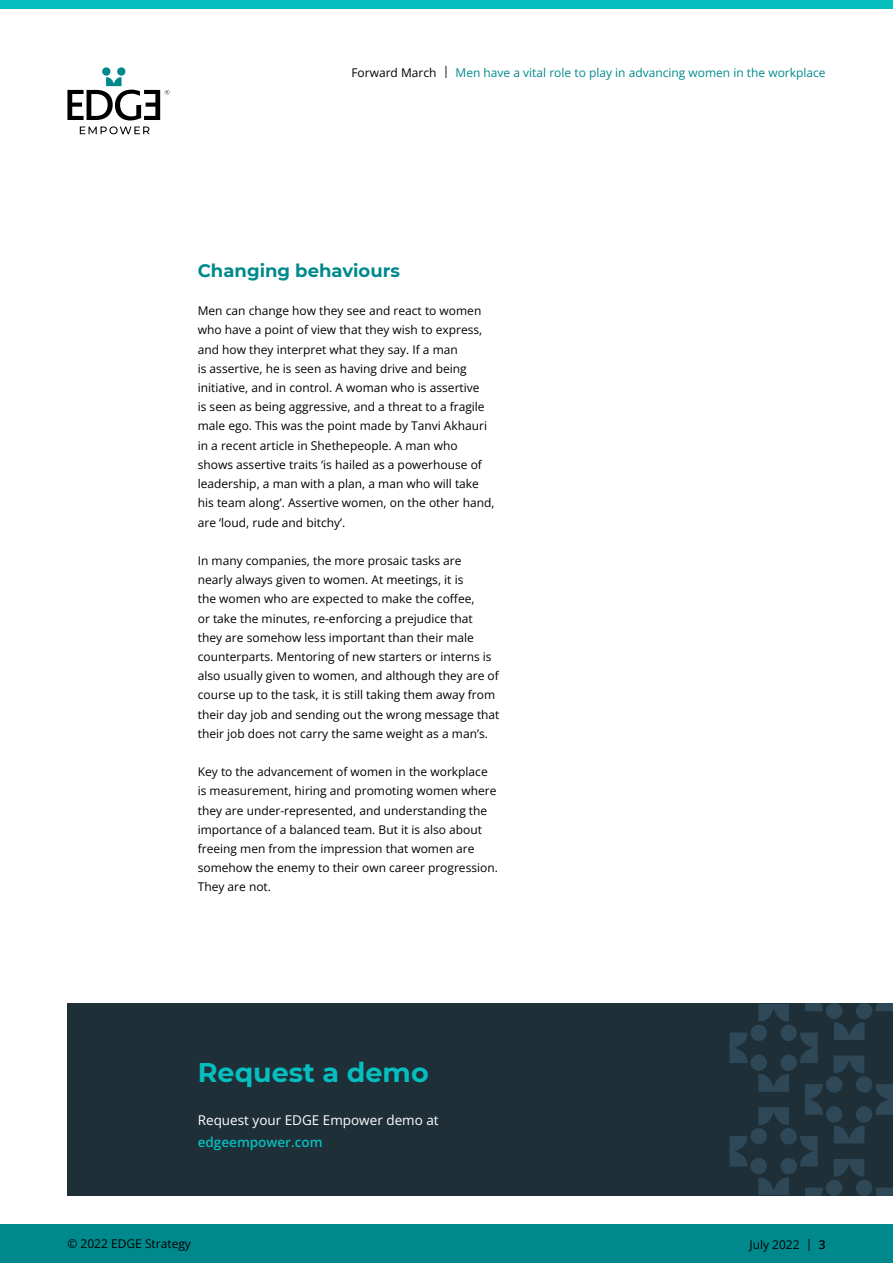
<style>
.page{position:relative;width:893px;height:1263px;background:#fff}
.page>*{position:absolute;margin:0;border:0;box-sizing:border-box;transform-origin:0 0}
.t1{font:700 27px "Montserrat";color:#07bebe}
.t2{font:700 18px "Montserrat";color:#00898c}
.t3{font:13.5px "Open Sans";color:#fff}
.t4{font:600 13.5px "Open Sans";color:#07bebe}
.t5{font:12px/19.2px "Open Sans";color:#000}
.t6{font:12px "Open Sans";color:#00898c}
.s1{color:#000}
.s2{font-weight:600}
</style>
<div class="page">
<svg style="left:80px;top:126px;width:70px;height:8px"></svg>
<svg style="left:67px;top:67px;width:102px;height:53px"></svg>
<div style="left:67px;top:1003px;width:826px;height:192px;background:#1e2f38"></div>
<svg style="left:730px;top:1003px;width:163px;height:192px"></svg>
<div style="left:0;top:1225px;width:893px;height:38px;background:#00898c"></div>
<div style="left:0;top:0;width:893px;height:9px;background:#07bebe"></div>
<p class="t6" style="left:351px;top:64px;width:476px"><span class="s1">Forward March |</span> Men have a vital role to play in advancing women in the workplace</p>
<h2 class="t2" style="left:198px;top:257px;width:204px">Changing behaviours</h2>
<p class="t5" style="left:198px;top:301px;width:298px">Men can change how they see and react to women who have a point of view that they wish to express, and how they interpret what they say. If a man<br>is assertive, he is seen as having drive and being initiative, and in control. A woman who is assertive<br>is seen as being aggressive, and a threat to a fragile male ego. This was the point made by Tanvi Akhauri in a recent article in Shethepeople. A man who shows assertive traits ‘is hailed as a powerhouse of leadership, a man with a plan, a man who will take his team along’. Assertive women, on the other hand, are ‘loud, rude and bitchy’.</p>
<p class="t5" style="left:198px;top:551px;width:303px">In many companies, the more prosaic tasks are<br>nearly always given to women. At meetings, it is<br>the women who are expected to make the coffee,<br>or take the minutes, re-enforcing a prejudice that they are somehow less important than their male counterparts. Mentoring of new starters or interns is also usually given to women, and although they are of course up to the task, it is still taking them away from their day job and sending out the wrong message that their job does not carry the same weight as a man’s.</p>
<p class="t5" style="left:198px;top:762px;width:302px">Key to the advancement of women in the workplace is measurement, hiring and promoting women where they are under-represented, and understanding the importance of a balanced team. But it is also about freeing men from the impression that women are somehow the enemy to their own career progression.<br>They are not.</p>
<h1 class="t1" style="left:198px;top:1053px;width:233px">Request a demo</h1>
<p class="t3" style="left:198px;top:1111px;width:242px">Request your EDGE Empower demo at</p>
<p class="t4" style="left:198px;top:1132px;width:126px">edgeempower.com</p>
<p class="t5" style="left:67px;top:1234px;width:125px">© 2022 EDGE Strategy</p>
<p class="t5" style="left:749px;top:1235px;width:78px">July 2022 | <span class="s2">3</span></p>
</div>
